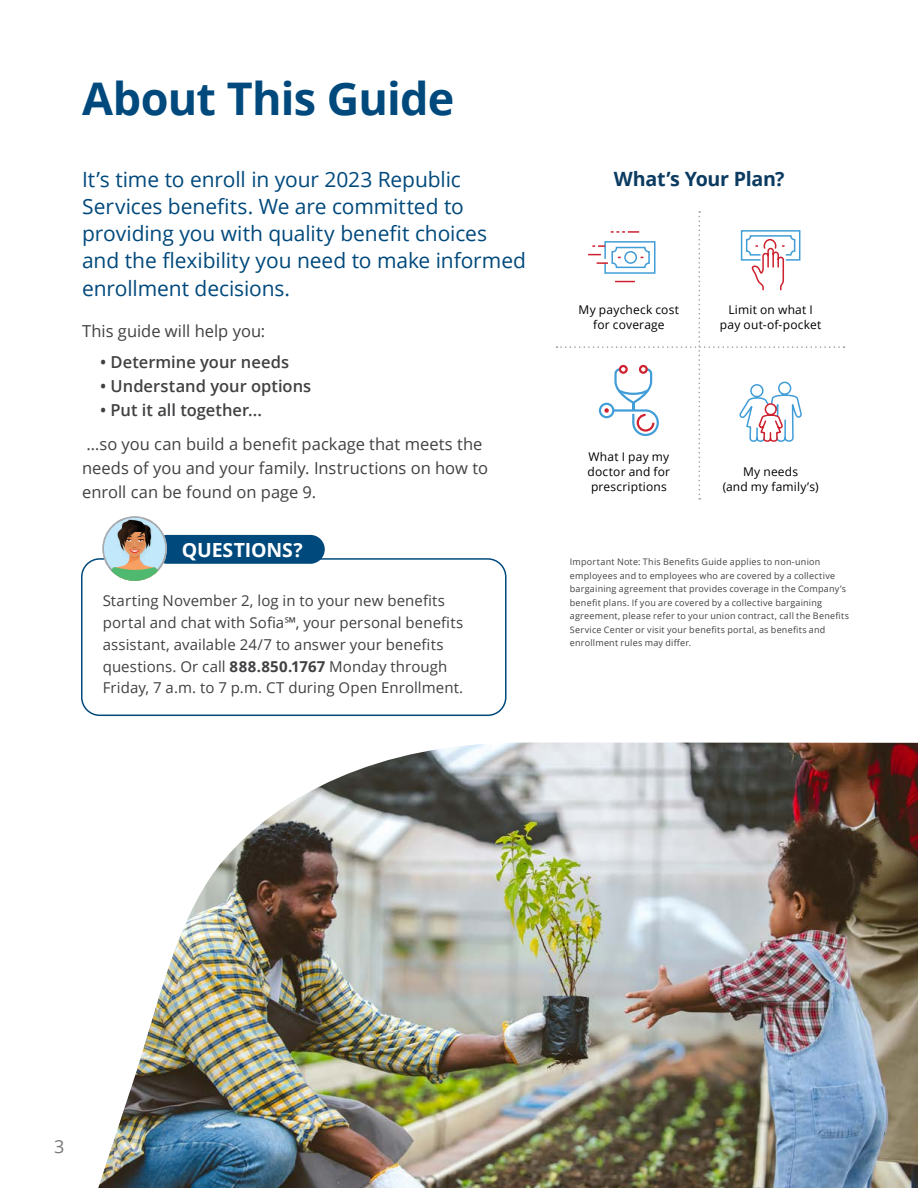
<style>
.page{position:relative;width:918px;height:1188px;background:#fff}
.page>*{position:absolute;margin:0;border:0;box-sizing:border-box;transform-origin:0 0}
.t1{font:700 45px "Open Sans";letter-spacing:-.02em;color:#00497c}
.t2{font:21px/27.5px "Open Sans";letter-spacing:-.005em;color:#00497c}
.t3{font:700 19.65px "Open Sans";letter-spacing:-.015em;color:#0b3b60}
.t4{font:700 19.5px "Open Sans";letter-spacing:-.01em;color:#fff}
.t5{font:18px "Open Sans";color:#77787b}
.t6{font:16.5px/24px "Open Sans";color:#414042}
.t7{font:600 16.5px "Open Sans";color:#414042}
.t8{font:15px/21.8px "Open Sans";letter-spacing:.005em;color:#414042}
.t9{font:12px/15px "Open Sans";letter-spacing:.015em;color:#000;text-align:center}
.t10{font:9px/13.5px "Open Sans";letter-spacing:.025em;color:#414042}
.s1{font-weight:700}
</style>
<div class="page">
<img style="left:98px;top:743px;width:820px;height:445px">
<div style="left:81px;top:558px;width:426px;height:158px;border:2px solid #00497c;border-radius:18px"></div>
<div style="left:153px;top:535px;width:172px;height:29px;background:#00497c;border-radius:14px"></div>
<svg style="left:102px;top:516px;width:65px;height:65px"></svg>
<svg style="left:557px;top:211px;width:287px;height:289px"></svg>
<h1 class="t1" style="left:82px;top:67px;width:374px">About This Guide</h1>
<h2 class="t2" style="left:82px;top:165px;width:446px">It’s time to enroll in your 2023 Republic Services benefits. We are committed to providing you with quality benefit choices and the flexibility you need to make informed enrollment decisions.</h2>
<h3 class="t6" style="left:82px;top:319px;width:185px">This guide will help you:</h3>
<h3 class="t7" style="left:100px;top:350px;width:191px">• Determine your needs</h3>
<h3 class="t7" style="left:100px;top:374px;width:213px">• Understand your options</h3>
<h3 class="t7" style="left:100px;top:398px;width:163px">• Put it all together...</h3>
<h3 class="t6" style="left:82px;top:431px;width:408px">…so you can build a benefit package that meets the needs of you and your family. Instructions on how to enroll can be found on page 9.</h3>
<h3 class="t4" style="left:182px;top:536px;width:122px">QUESTIONS?</h3>
<p class="t8" style="left:103px;top:590px;width:362px">Starting November 2, log in to your new benefits portal and chat with Sofia℠, your personal benefits assistant, available 24/7 to answer your benefits questions. Or call <span class="s1">888.850.1767</span> Monday through Friday, 7 a.m. to 7 p.m. CT during Open Enrollment.</p>
<h3 class="t3" style="left:614px;top:165px;width:172px">What’s Your Plan?</h3>
<h3 class="t9" style="left:579px;top:302px;width:102px">My paycheck cost for coverage</h3>
<h3 class="t9" style="left:720px;top:302px;width:103px">Limit on what I pay out-of-pocket</h3>
<h3 class="t9" style="left:588px;top:449px;width:84px;text-align:justify">What I pay my doctor and for prescriptions</h3>
<h3 class="t9" style="left:723px;top:464px;width:97px">My needs<br>(and my family’s)</h3>
<p class="t10" style="left:570px;top:555px;width:281px">Important Note: This Benefits Guide applies to non-union employees and to employees who are covered by a collective bargaining agreement that provides coverage in the Company’s benefit plans. If you are covered by a collective bargaining agreement, please refer to your union contract, call the Benefits Service Center or visit your benefits portal, as benefits and enrollment rules may differ.</p>
<h3 class="t5" style="left:54px;top:1134px;width:12px">3</h3>
</div>
